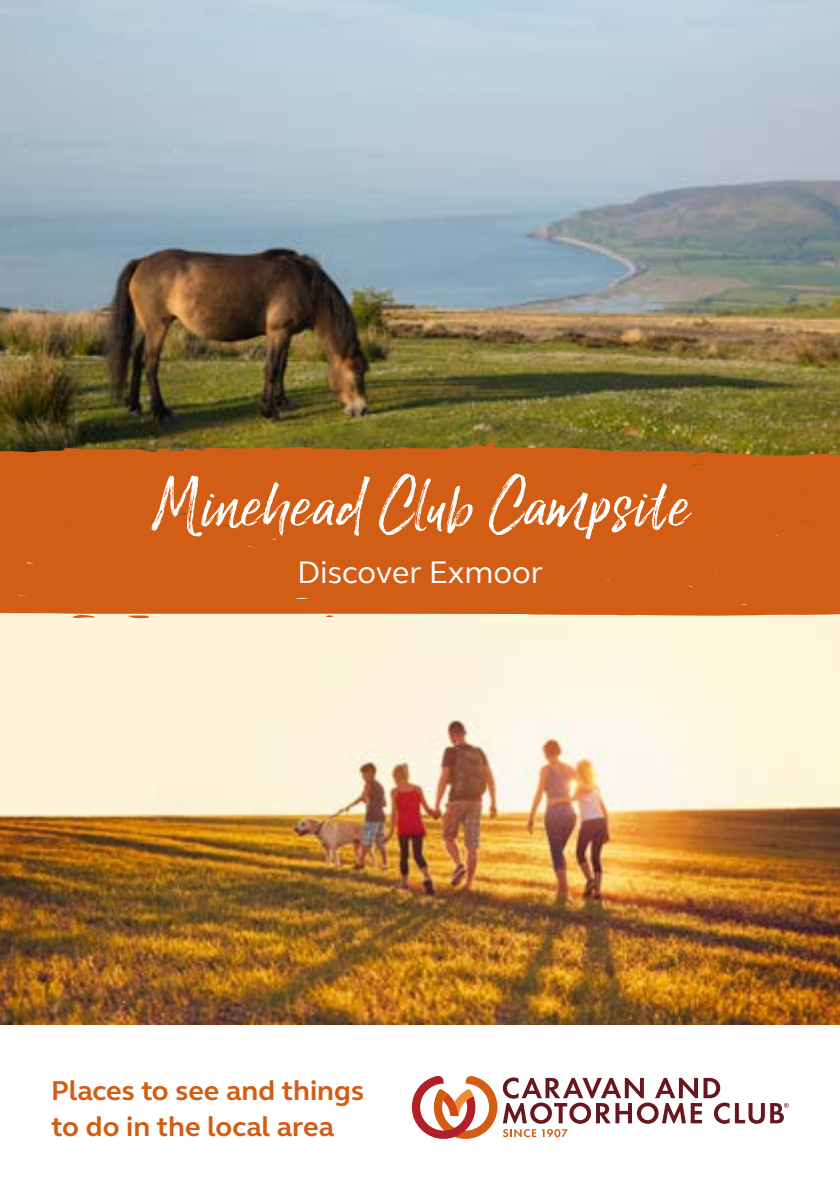
<style>
.page{position:relative;width:840px;height:1191px;background:#fff}
.page>*{position:absolute;margin:0;border:0;box-sizing:border-box;transform-origin:0 0}
.t1{font:76px "Lucky Fellas Win";letter-spacing:.025em;color:#fff}
.t2{font:32px "FS Elliot";color:#fff}
.t3{font:700 28px/36px "FS Elliot";color:#d25e15}
</style>
<div class="page">
<img style="left:0;top:0;width:839px;height:1024px">
<svg style="left:128px;top:617px;width:22px;height:1px"></svg>
<svg style="left:70px;top:617px;width:25px;height:2px"></svg>
<div style="left:0;top:442px;width:839px;height:175px;background:#d25e15"></div>
<svg style="left:411px;top:1076px;width:377px;height:62px"></svg>
<h1 class="t1" style="left:152px;top:457px;width:536px">Minehead Club Campsite</h1>
<p class="t2" style="left:297px;top:550px;width:247px">Discover Exmoor</p>
<p class="t3" style="left:51px;top:1072px;width:314px">Places to see and things to do in the local area</p>
</div>
